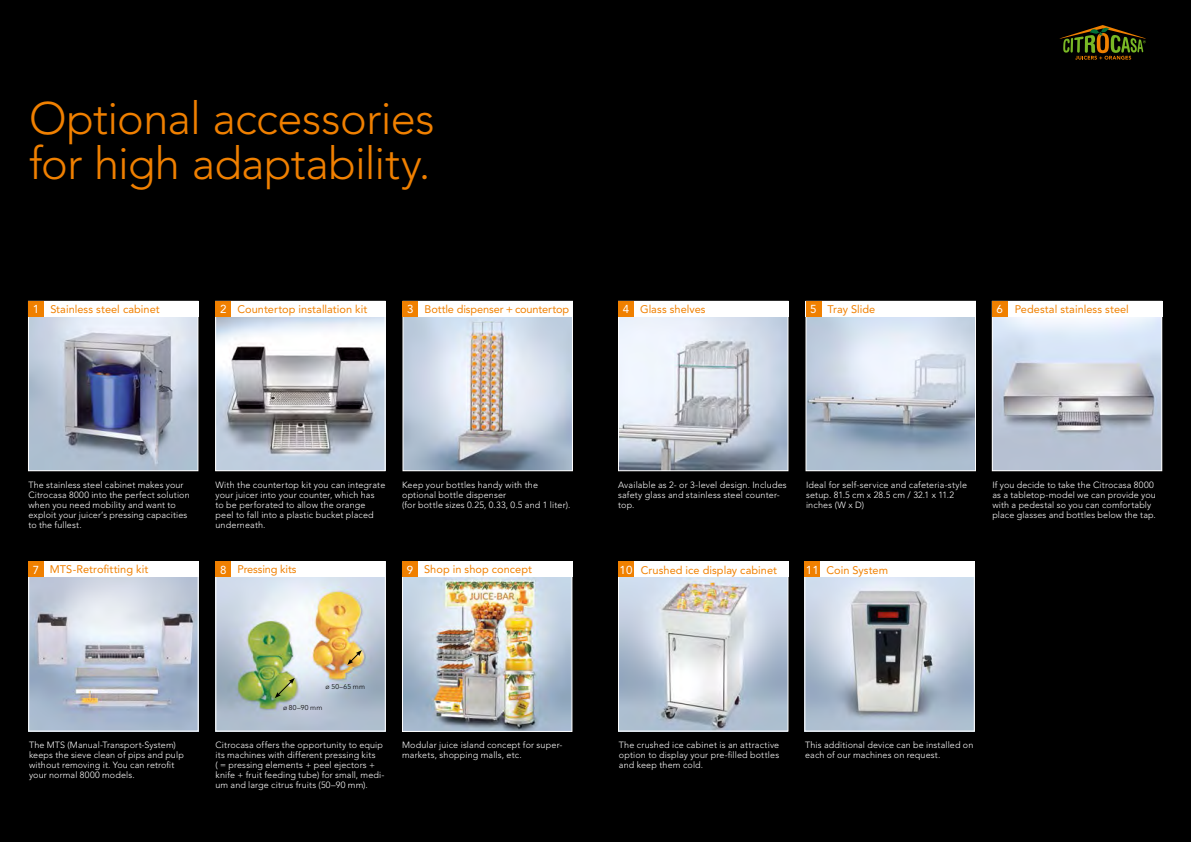
<style>
.page{position:relative;width:1191px;height:842px;background:#000}
.page>*{position:absolute;margin:0;border:0;box-sizing:border-box;transform-origin:0 0}
.t1{font:300 45px/45px "Avenir";letter-spacing:-.015em;color:#f08000}
.t2{font:11.5px "Avenir";color:#fff}
.t3{font:11px "Avenir";color:#f08000}
.t4{font:300 9px/10px "Avenir";letter-spacing:.02em;color:#fff}
.t5{font:300 7px "Avenir";letter-spacing:.04em;color:#000}
</style>
<div class="page">
<img style="left:404px;top:577px;width:166px;height:153px">
<div style="left:402px;top:562px;width:170px;height:170px;border:1px solid #fff"></div>
<img style="left:30px;top:577px;width:166px;height:152px">
<div style="left:28px;top:561px;width:170px;height:170px;border:1px solid #fff"></div>
<img style="left:620px;top:577px;width:166px;height:152px">
<div style="left:618px;top:561px;width:170px;height:170px;border:1px solid #fff"></div>
<img style="left:806px;top:577px;width:166px;height:152px">
<div style="left:804px;top:561px;width:170px;height:170px;border:1px solid #fff"></div>
<img style="left:217px;top:577px;width:167px;height:152px">
<div style="left:215px;top:561px;width:171px;height:170px;border:1px solid #fff"></div>
<img style="left:30px;top:317px;width:166px;height:152px">
<div style="left:28px;top:301px;width:170px;height:170px;border:1px solid #fff"></div>
<img style="left:405px;top:317px;width:166px;height:152px">
<div style="left:403px;top:301px;width:170px;height:170px;border:1px solid #fff"></div>
<img style="left:994px;top:317px;width:166px;height:152px">
<div style="left:992px;top:301px;width:170px;height:170px;border:1px solid #fff"></div>
<img style="left:807px;top:317px;width:166px;height:152px">
<div style="left:805px;top:301px;width:170px;height:170px;border:1px solid #fff"></div>
<img style="left:217px;top:317px;width:166px;height:152px">
<div style="left:215px;top:301px;width:170px;height:170px;border:1px solid #fff"></div>
<img style="left:620px;top:317px;width:166px;height:152px">
<div style="left:618px;top:301px;width:170px;height:170px;border:1px solid #fff"></div>
<svg style="left:1059px;top:25px;width:87px;height:35px"></svg>
<svg style="left:275px;top:678px;width:20px;height:20px"></svg>
<svg style="left:347px;top:650px;width:15px;height:15px"></svg>
<div style="left:618px;top:561px;width:170px;height:16px;background:#fff"></div>
<div style="left:618px;top:561px;width:16px;height:16px;background:#f08000"></div>
<div style="left:402px;top:561px;width:170px;height:16px;background:#fff"></div>
<div style="left:402px;top:561px;width:16px;height:16px;background:#f08000"></div>
<div style="left:215px;top:301px;width:170px;height:16px;background:#fff"></div>
<div style="left:215px;top:301px;width:16px;height:16px;background:#f08000"></div>
<div style="left:28px;top:301px;width:170px;height:16px;background:#fff"></div>
<div style="left:28px;top:301px;width:16px;height:16px;background:#f08000"></div>
<div style="left:403px;top:301px;width:170px;height:16px;background:#fff"></div>
<div style="left:403px;top:301px;width:15px;height:16px;background:#f08000"></div>
<div style="left:805px;top:301px;width:170px;height:16px;background:#fff"></div>
<div style="left:805px;top:301px;width:16px;height:16px;background:#f08000"></div>
<div style="left:992px;top:301px;width:170px;height:16px;background:#fff"></div>
<div style="left:992px;top:301px;width:15px;height:16px;background:#f08000"></div>
<div style="left:804px;top:561px;width:170px;height:16px;background:#fff"></div>
<div style="left:804px;top:561px;width:16px;height:16px;background:#f08000"></div>
<div style="left:28px;top:561px;width:170px;height:16px;background:#fff"></div>
<div style="left:28px;top:561px;width:16px;height:16px;background:#f08000"></div>
<div style="left:618px;top:301px;width:170px;height:16px;background:#fff"></div>
<div style="left:618px;top:301px;width:16px;height:16px;background:#f08000"></div>
<div style="left:215px;top:561px;width:170px;height:16px;background:#fff"></div>
<div style="left:215px;top:561px;width:16px;height:16px;background:#f08000"></div>
<h1 class="t1" style="left:29px;top:96px;width:407px">Optional accessories for high adaptability.</h1>
<p class="t3" style="left:50px;top:302px;width:111px">Stainless steel cabinet</p>
<p class="t3" style="left:237px;top:302px;width:131px">Countertop installation kit</p>
<p class="t3" style="left:827px;top:302px;width:49px">Tray Slide</p>
<p class="t3" style="left:1014px;top:302px;width:116px">Pedestal stainless steel</p>
<p class="t3" style="left:424px;top:302px;width:146px">Bottle dispenser + countertop</p>
<p class="t3" style="left:640px;top:302px;width:67px">Glass shelves</p>
<p class="t2" style="left:33px;top:302px;width:8px">1</p>
<p class="t2" style="left:220px;top:302px;width:8px">2</p>
<p class="t2" style="left:407px;top:302px;width:8px">3</p>
<p class="t2" style="left:810px;top:302px;width:8px">5</p>
<p class="t2" style="left:996px;top:302px;width:8px">6</p>
<p class="t2" style="left:623px;top:302px;width:8px">4</p>
<p class="t4" style="left:28px;top:480px;width:163px">The stainless steel cabinet makes your Citrocasa 8000 into the perfect solution when you need mobility and want to exploit your juicer’s pressing capacities to the fullest.</p>
<p class="t4" style="left:806px;top:480px;width:163px">I deal for self-service and cafeteria-style setup. 81.5 cm x 28.5 cm / 32.1 x 11.2 inches (W x D)</p>
<p class="t4" style="left:992px;top:480px;width:165px">If you decide to take the Citrocasa 8000 as a tabletop-model we can provide you with a pedestal so you can comfortably place glasses and bottles below the tap.</p>
<p class="t4" style="left:618px;top:480px;width:170px">Available as 2- or 3-level design. I ncludes safety glass and stainless steel counter&shy;top.</p>
<p class="t4" style="left:402px;top:480px;width:170px">Keep your bottles handy with the optional bottle dispenser<br>(for bottle sizes 0.25, 0.33, 0.5 and 1 liter).</p>
<p class="t4" style="left:215px;top:480px;width:171px">With the countertop kit you can integrate your juicer into your counter, which has<br>to be perforated to allow the orange peel to fall into a plastic bucket placed underneath.</p>
<p class="t3" style="left:50px;top:563px;width:100px">MTS-Retrofitting kit</p>
<p class="t3" style="left:826px;top:563px;width:63px">Coin System</p>
<p class="t3" style="left:424px;top:563px;width:109px">Shop in shop concept</p>
<p class="t3" style="left:641px;top:563px;width:138px">Crushed ice display cabinet</p>
<p class="t3" style="left:237px;top:563px;width:61px">Pressing kits</p>
<p class="t2" style="left:220px;top:563px;width:8px">8</p>
<p class="t2" style="left:407px;top:563px;width:8px">9</p>
<p class="t2" style="left:619px;top:563px;width:14px">10</p>
<p class="t2" style="left:33px;top:563px;width:8px">7</p>
<p class="t2" style="left:806px;top:563px;width:14px">11</p>
<p class="t5" style="left:325px;top:682px;width:41px">ø 50–65 mm</p>
<p class="t5" style="left:283px;top:704px;width:41px">ø 80–90 mm</p>
<p class="t4" style="left:215px;top:740px;width:170px">Citrocasa offers the opportunity to equip its machines with different pressing kits<br>( = pressing elements + peel ejectors + knife + fruit feeding tube) for small, medi&shy;um and large citrus fruits (50–90 mm).</p>
<p class="t4" style="left:402px;top:740px;width:162px">Modular juice island concept for super&shy;markets, shopping malls, etc.</p>
<p class="t4" style="left:29px;top:740px;width:25px">The MTS</p>
<p class="t4" style="left:29px;top:740px;width:156px;text-indent:38px">(M anual-Transport-System) keeps the sieve clean of pips and pulp without removing it. You can retrofit your normal 8000 models.</p>
<p class="t4" style="left:805px;top:740px;width:170px">This additional device can be installed on each of our machines on request.</p>
<p class="t4" style="left:619px;top:740px;width:162px;text-align:justify">The crushed ice cabinet is an attractive option to display your pre-filled bottles and keep them cold.</p>
</div>
